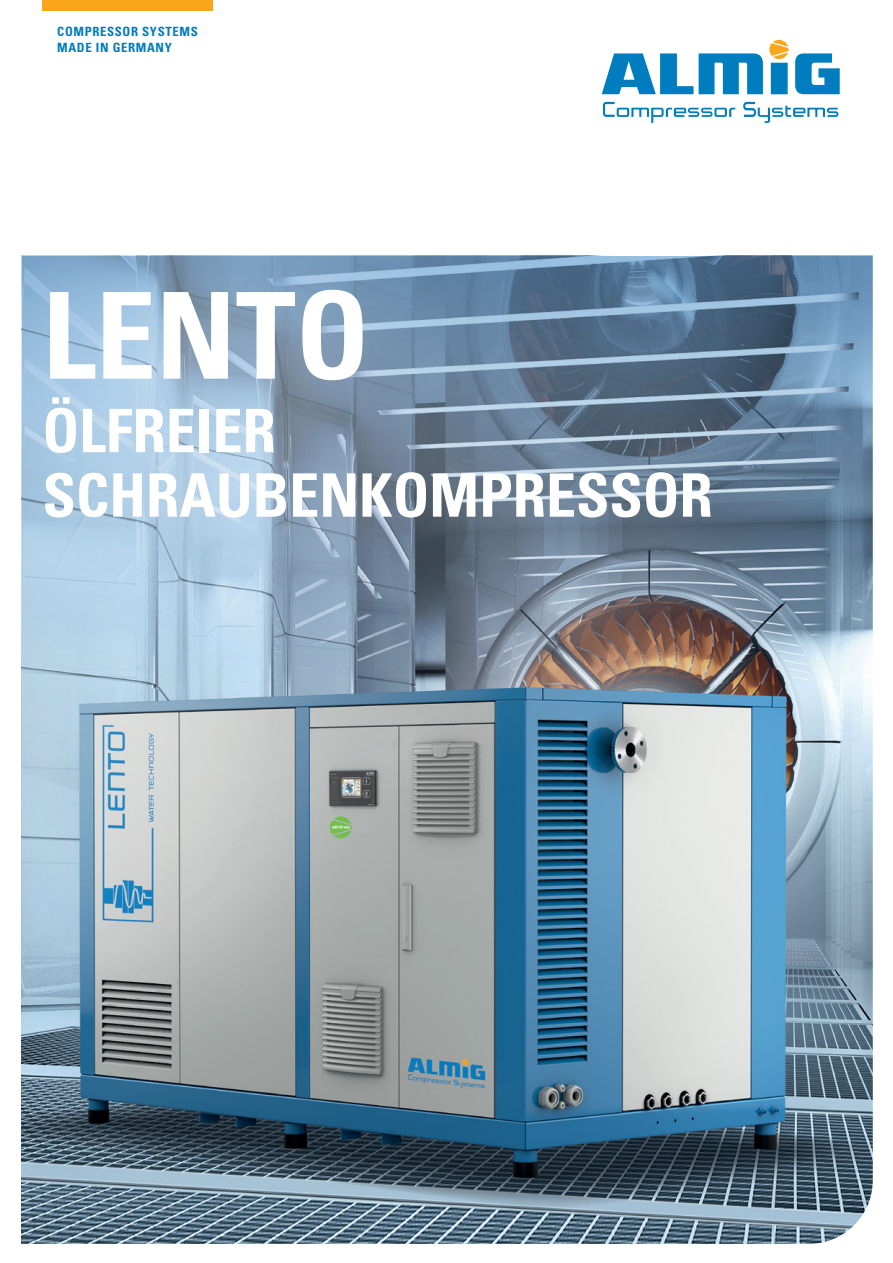
<style>
.page{position:relative;width:893px;height:1263px;background:#fff}
.page>*{position:absolute;margin:0;border:0;box-sizing:border-box;transform-origin:0 0}
.Subhead_Weiß_14_17pt_zentriert{font:700 condensed 120px "Univers LT Pro";color:#fff}
.Subhead_Weiß_14_17pt_zentriert-2{font:700 condensed 60px/64.5px "Univers LT Pro";color:#fff}
.t1{font:700 condensed 12.75px/16.5px "Univers LT Pro";letter-spacing:.05em;color:#007dbe}
</style>
<div class="page">
<img style="left:21px;top:0;width:852px;height:1244px">
<div style="left:43px;top:0;width:170px;height:11px;background:#faa61a"></div>
<svg style="left:602px;top:40px;width:238px;height:54px"></svg>
<svg style="left:603px;top:102px;width:132px;height:21px"></svg>
<svg style="left:743px;top:102px;width:95px;height:21px"></svg>
<p class="t1" style="left:57px;top:23px;width:142px">COMPRESSOR SYSTEMS<br>MADE IN GERMANY</p>
<p class="Subhead_Weiß_14_17pt_zentriert" style="left:43px;top:262px;width:328px">LENTO</p>
<p class="Subhead_Weiß_14_17pt_zentriert-2" style="left:43px;top:398px;width:672px">ÖLFREIER<br>SCHRAUBENKOMPRESSOR</p>
</div>
